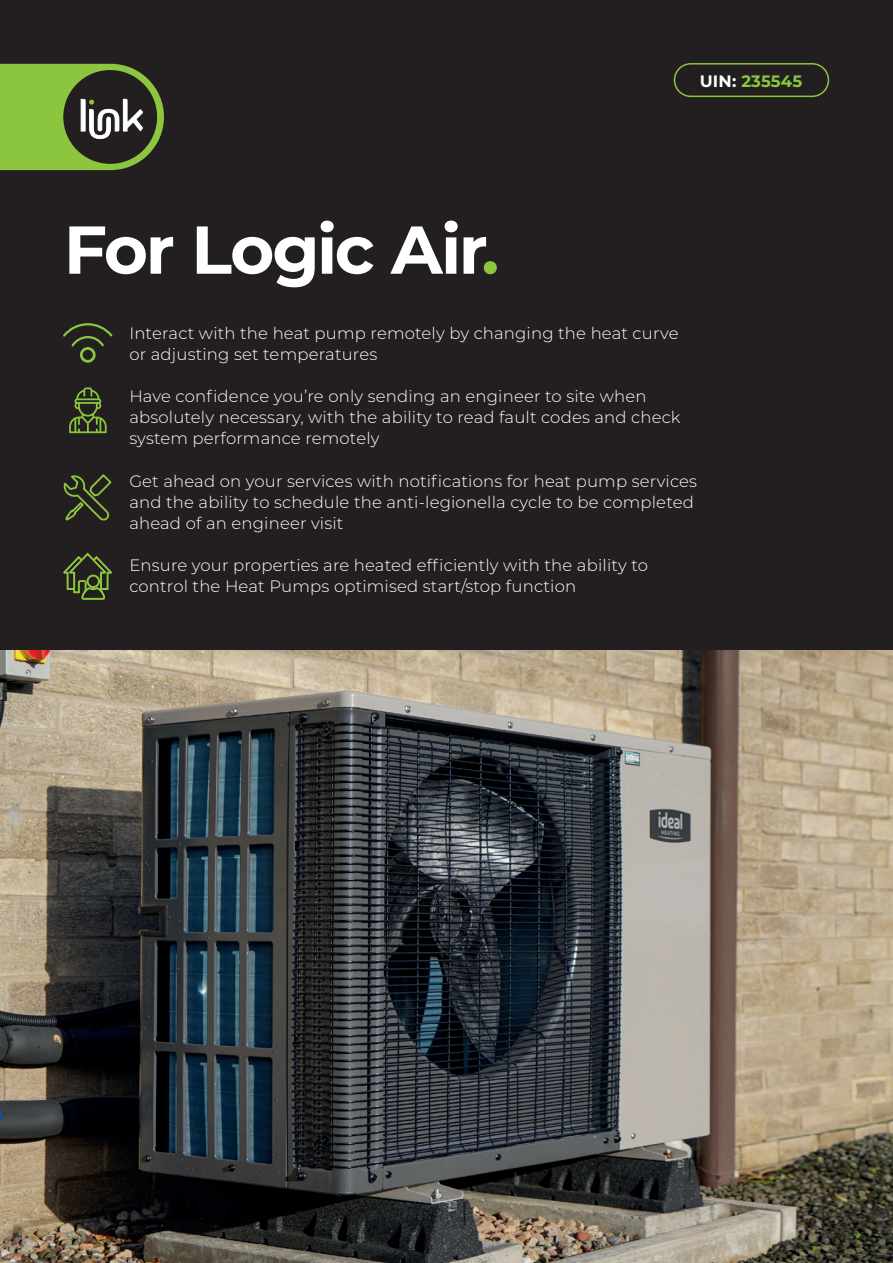
<style>
.page{position:relative;width:893px;height:1263px;background:#231f20}
.page>*{position:absolute;margin:0;border:0;box-sizing:border-box;transform-origin:0 0}
.t1{font:700 67.5px "Montserrat";letter-spacing:-.035em;color:#fff}
.t2{font:300 16.5px/21px "Montserrat";letter-spacing:.01em;color:#fff}
.t3{font:700 16.5px "Montserrat";letter-spacing:.01em;color:#8bc63e}
.s1{color:#fff}
.s2{color:#8bc63e}
</style>
<div class="page">
<svg style="left:0;top:64px;width:164px;height:106px"></svg>
<img style="left:0;top:651px;width:893px;height:612px">
<svg style="left:63px;top:474px;width:49px;height:47px"></svg>
<svg style="left:63px;top:323px;width:50px;height:40px"></svg>
<svg style="left:69px;top:387px;width:38px;height:46px"></svg>
<svg style="left:63px;top:552px;width:49px;height:48px"></svg>
<div style="left:674px;top:63px;width:155px;height:34px;border:2px solid #8bc63e;border-radius:16px"></div>
<p class="t3" style="left:700px;top:69px;width:104px"><span class="s1">UIN:</span> 235545</p>
<h1 class="t1" style="left:64px;top:201px;width:437px">For Logic Air<span class="s2">.</span></h1>
<p class="t2" style="left:129px;top:322px;width:551px">Interact with the heat pump remotely by changing the heat curve or adjusting set temperatures</p>
<p class="t2" style="left:129px;top:386px;width:553px">Have confidence you’re only sending an engineer to site when absolutely necessary, with the ability to read fault codes and check system performance remotely</p>
<p class="t2" style="left:129px;top:470px;width:569px">Get ahead on your services with notifications for heat pump services and the ability to schedule the anti-legionella cycle to be completed ahead of an engineer visit</p>
<p class="t2" style="left:129px;top:554px;width:520px">Ensure your properties are heated efficiently with the ability to control the Heat Pumps optimised start/stop function</p>
</div>
